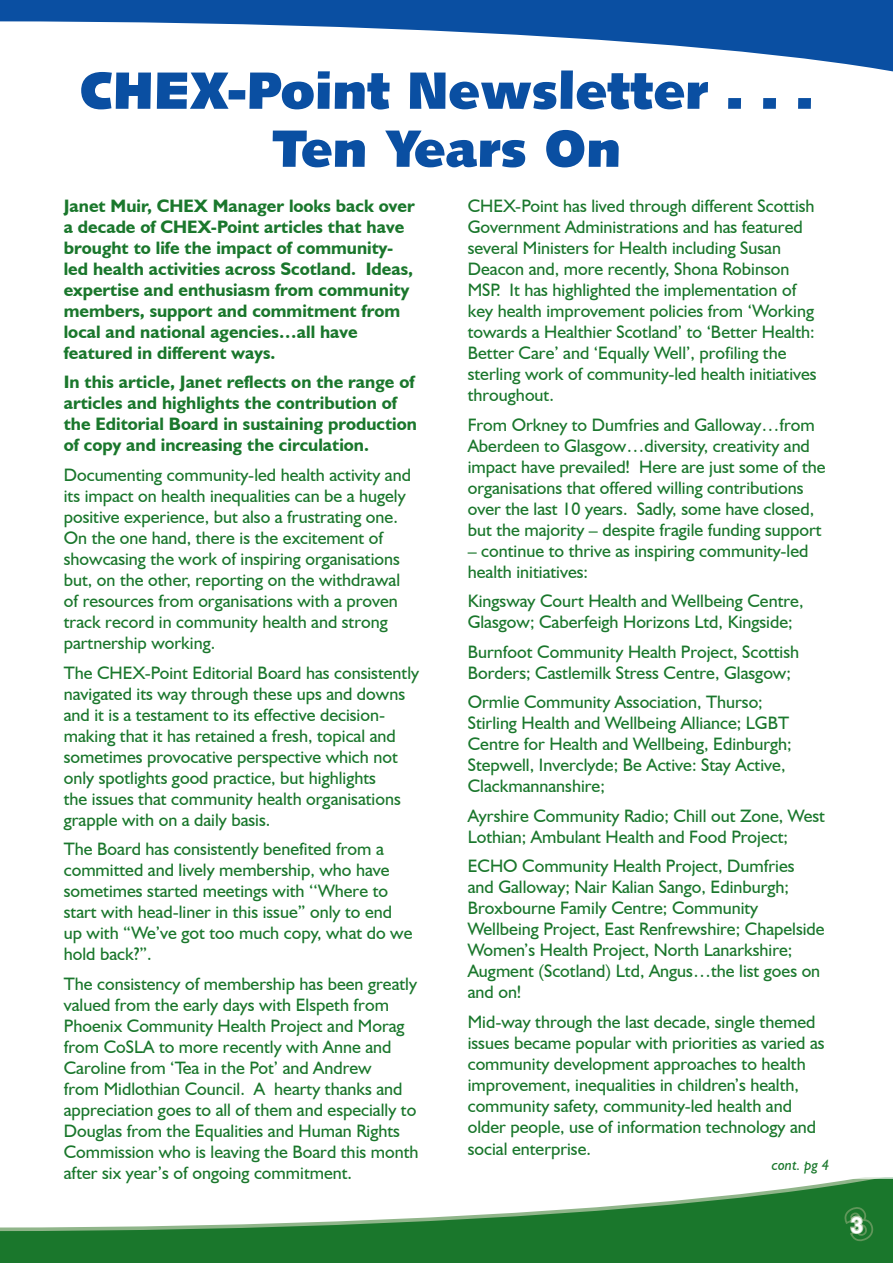
<style>
.page{position:relative;width:893px;height:1263px;background:#fff}
.page>*{position:absolute;margin:0;border:0;box-sizing:border-box;transform-origin:0 0}
.t1{font:52.5px/58.1px "Humanist 531 BT Ultra Black A";color:#0a4fa2;text-align:center}
.t2{font:700 22.5px "Helvetica";color:#fff}
.t3{font:18px/21px "Humanist 521 BT";color:#1a772c}
.t4{font:700 18px/21px "Humanist 521 BT";color:#1a772c}
.t5{font:italic 15px "Humanist 521 BT";color:#1a772c}
</style>
<div class="page">
<svg style="left:0;top:0;width:893px;height:72px"></svg>
<svg style="left:0;top:1177px;width:893px;height:86px"></svg>
<svg style="left:843px;top:1204px;width:31px;height:39px"></svg>
<p class="t1" style="left:80px;top:61px;width:735px">CHEX-Point Newsletter . . .<br>Ten Years On</p>
<p class="t4" style="left:64px;top:195px;width:352px">Janet Muir, CHEX Manager looks back over a decade of CHEX-Point articles that have brought to life the impact of community&shy;led health activities across Scotland. Ideas, expertise and enthusiasm from community members, support and commitment from local and national agencies…all have featured in different ways.</p>
<p class="t4" style="left:64px;top:371px;width:355px">In this article, Janet reflects on the range of articles and highlights the contribution of the Editorial Board in sustaining production of copy and increasing the circulation.</p>
<p class="t3" style="left:64px;top:464px;width:349px">Documenting community-led health activity and its impact on health inequalities can be a hugely positive experience, but also a frustrating one.<br>On the one hand, there is the excitement of showcasing the work of inspiring organisations but, on the other, reporting on the withdrawal of resources from organisations with a proven track record in community health and strong partnership working.</p>
<p class="t3" style="left:64px;top:661px;width:357px">The CHEX-Point Editorial Board has consistently navigated its way through these ups and downs and it is a testament to its effective decision&shy;making that it has retained a fresh, topical and sometimes provocative perspective which not only spotlights good practice, but highlights<br>the issues that community health organisations grapple with on a daily basis.</p>
<p class="t3" style="left:64px;top:838px;width:350px">The Board has consistently benefited from a committed and lively membership, who have sometimes started meetings with ‘‘Where to start with head-liner in this issue” only to end up with “We’ve got too much copy, what do we hold back?”.</p>
<p class="t3" style="left:64px;top:973px;width:356px">The consistency of membership has been greatly valued from the early days with Elspeth from Phoenix Community Health Project and Morag from CoSLA to more recently with Anne and Caroline from ‘Tea in the Pot’ and Andrew<br>from Midlothian Council. A hearty thanks and appreciation goes to all of them and especially to Douglas from the Equalities and Human Rights Commission who is leaving the Board this month after six year’s of ongoing commitment.</p>
<p class="t3" style="left:468px;top:195px;width:350px">CHEX-Point has lived through different Scottish Government Administrations and has featured several Ministers for Health including Susan Deacon and, more recently, Shona Robinson MSP. It has highlighted the implementation of key health improvement policies from ‘Working towards a Healthier Scotland’ to ‘Better Health:<br>Better Care’ and ‘Equally Well’, profiling the sterling work of community-led health initiatives throughout.</p>
<p class="t3" style="left:468px;top:414px;width:359px">From Orkney to Dumfries and Galloway…from Aberdeen to Glasgow…diversity, creativity and impact have prevailed! Here are just some of the organisations that offered willing contributions over the last 10 years. Sadly, some have closed, but the majority – despite fragile funding support</p>
<p class="t3" style="left:468px;top:540px;width:342px">– continue to thrive as inspiring community-led health initiatives:</p>
<p class="t3" style="left:468px;top:590px;width:337px">Kingsway Court Health and Wellbeing Centre,<br>Glasgow; Caberfeigh Horizons Ltd, Kingside;</p>
<p class="t3" style="left:468px;top:641px;width:333px">Burnfoot Community Health Project, Scottish<br>Borders; Castlemilk Stress Centre, Glasgow;</p>
<p class="t3" style="left:468px;top:691px;width:325px">Ormlie Community Association, Thurso; Stirling Health and Wellbeing Alliance; LGBT Centre for Health and Wellbeing, Edinburgh; Stepwell, Inverclyde; Be Active: Stay Active, Clackmannanshire;</p>
<p class="t3" style="left:468px;top:805px;width:359px">Ayrshire Community Radio; Chill out Zone, West<br>Lothian; Ambulant Health and Food Project;</p>
<p class="t3" style="left:468px;top:855px;width:358px">ECHO Community Health Project, Dumfries and Galloway; Nair Kalian Sango, Edinburgh; Broxbourne Family Centre; Community Wellbeing Project, East Renfrewshire; Chapelside Women’s Health Project, North Lanarkshire; Augment (Scotland) Ltd, Angus…the list goes on and on!</p>
<p class="t3" style="left:468px;top:1011px;width:358px">Mid-way through the last decade, single themed issues became popular with priorities as varied as community development approaches to health improvement, inequalities in children’s health, community safety, community-led health and older people, use of information technology and social enterprise.</p>
<p class="t5" style="left:772px;top:1156px;width:59px">cont. pg 4</p>
<p class="t2" style="left:851px;top:1211px;width:14px">3</p>
</div>
